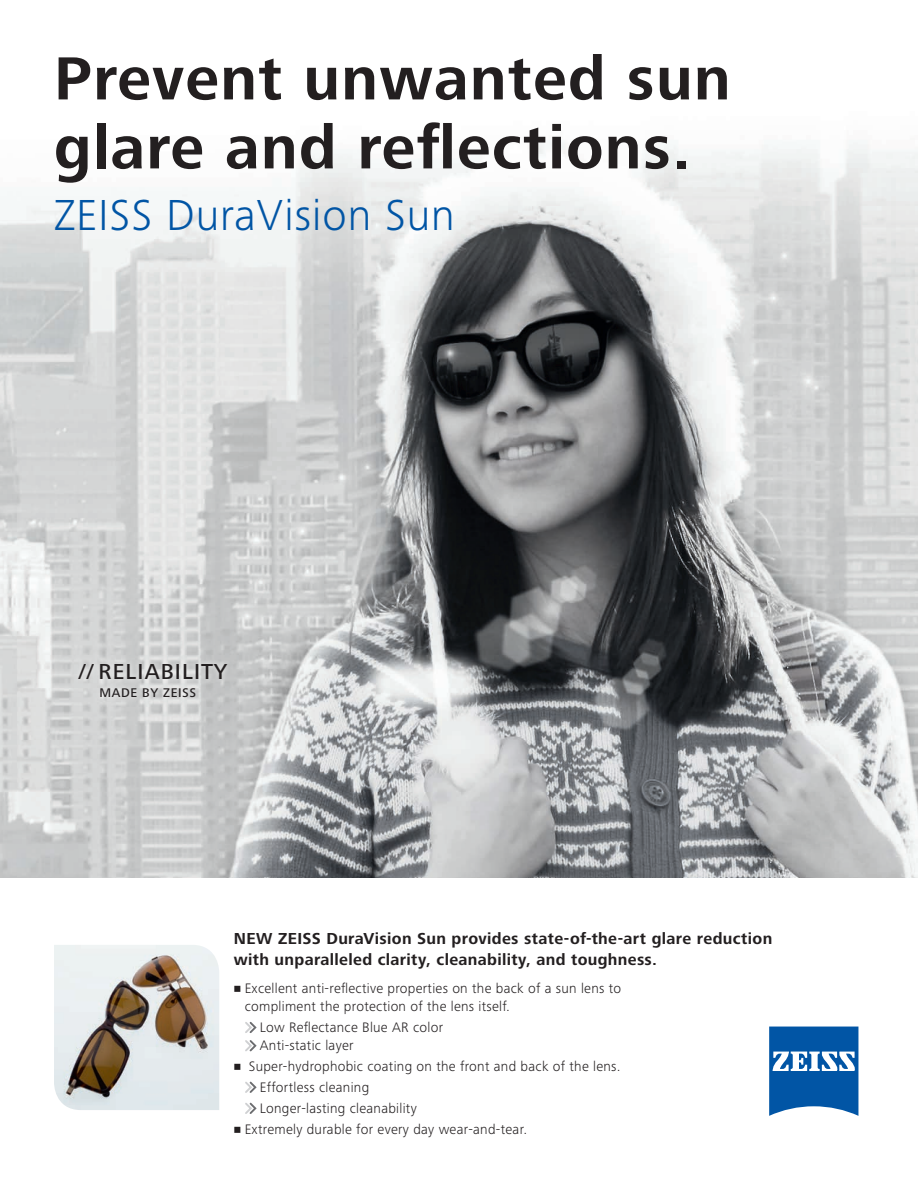
<style>
.page{position:relative;width:918px;height:1188px;background:#fff}
.page>*{position:absolute;margin:0;border:0;box-sizing:border-box;transform-origin:0 0}
.t1{font:700 63px/69px "Zeiss Frutiger Next Pro";letter-spacing:.02em;color:#231f20}
.t2{font:300 45px "Zeiss Frutiger Next Pro";letter-spacing:.02em;color:#0155a5}
.t3{font:500 22.5px "Zeiss Frutiger Next Pro";letter-spacing:.05em;color:#231f20}
.t4{font:700 16.5px/21px "Zeiss Frutiger Next Pro";letter-spacing:.02em;color:#231f20}
.t5{font:300 14.25px/18px "Zeiss Frutiger Next Pro";letter-spacing:.02em;color:#231f20}
.t6{font:500 13.05px "Zeiss Frutiger Next Pro";letter-spacing:.05em;color:#231f20}
</style>
<div class="page">
<img style="left:0;top:142px;width:918px;height:736px">
<img style="left:54px;top:945px;width:165px;height:165px">
<svg style="left:769px;top:1027px;width:89px;height:89px"></svg>
<div style="left:73px;top:658px;width:159px;height:45px;background:#fff;opacity:.8"></div>
<svg style="left:245px;top:1021px;width:12px;height:31px"></svg>
<svg style="left:245px;top:1081px;width:12px;height:12px"></svg>
<svg style="left:245px;top:1102px;width:12px;height:12px"></svg>
<h1 class="t1" style="left:54px;top:44px;width:678px">Prevent unwanted sun glare and reflections.</h1>
<h2 class="t2" style="left:54px;top:189px;width:402px">ZEISS DuraVision Sun</h2>
<h3 class="t3" style="left:79px;top:659px;width:150px">// RELIABILITY</h3>
<p class="t6" style="left:99px;top:686px;width:98px">MADE BY ZEISS</p>
<p class="t4" style="left:234px;top:928px;width:540px">NEW ZEISS DuraVision Sun provides state-of-the-art glare reduction with unparalleled clarity, cleanability, and toughness.</p>
<p class="t5" style="left:245px;top:979px;width:378px;text-indent:-10px">• Excellent anti-reflective properties on the back of a sun lens to compliment the protection of the lens itself.</p>
<p class="t5" style="left:260px;top:1018px;width:185px">Low Reflectance Blue AR color<br>Anti-static layer</p>
<p class="t5" style="left:260px;top:1056px;width:362px;line-height:21px;text-indent:-25px">• Super-hydrophobic coating on the front and back of the lens.<br>Effortless cleaning<br>Longer-lasting cleanability</p>
<p class="t5" style="left:234px;top:1120px;width:294px">• Extremely durable for every day wear-and-tear.</p>
</div>
